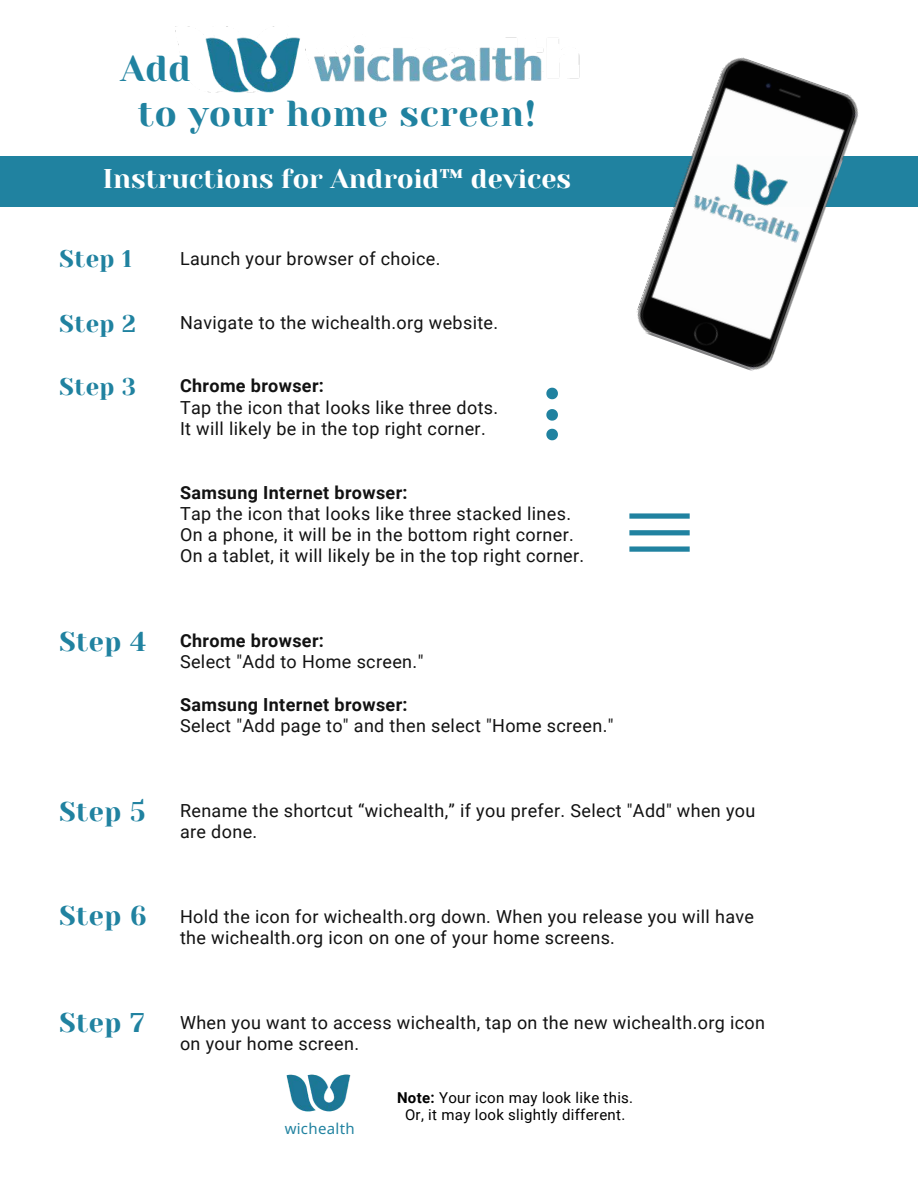
<style>
.page{position:relative;width:918px;height:1188px;background:#fff}
.page>*{position:absolute;margin:0;border:0;box-sizing:border-box;transform-origin:0 0}
.t1{font:36px "Yeseva One";letter-spacing:.02em;color:#2082a0}
.t2{font:27px "Yeseva One";color:#fff}
.t3{font:27px "Yeseva One";letter-spacing:.02em;color:#2082a0}
.t4{font:24px "Yeseva One";letter-spacing:.02em;color:#2082a0}
.t5{font:18px/21.1px "Roboto";letter-spacing:.02em;color:#121212}
.t6{font:700 18px "Roboto";letter-spacing:.02em;color:#121212}
.t7{font:15px/16.8px "Roboto";letter-spacing:.02em;color:#000;text-align:center}
.t8{font:15px "Noto Sans";letter-spacing:.02em;color:#2082a0}
.s1{font-weight:700}
</style>
<div class="page">
<img style="left:206px;top:37px;width:335px;height:56px">
<div style="left:0;top:156px;width:918px;height:51px;background:#2082a0"></div>
<svg style="left:629px;top:513px;width:61px;height:6px"></svg>
<svg style="left:629px;top:530px;width:61px;height:5px"></svg>
<svg style="left:629px;top:546px;width:61px;height:6px"></svg>
<svg style="left:546px;top:388px;width:12px;height:11px"></svg>
<svg style="left:546px;top:409px;width:12px;height:12px"></svg>
<svg style="left:546px;top:429px;width:12px;height:11px"></svg>
<img style="left:287px;top:1075px;width:64px;height:37px">
<img style="left:636px;top:57px;width:223px;height:314px">
<img style="left:691px;top:153px;width:124px;height:92px">
<h1 class="t1" style="left:120px;top:48px;width:72px">Add</h1>
<h1 class="t1" style="left:138px;top:93px;width:399px">to your home screen!</h1>
<h2 class="t2" style="left:103px;top:163px;width:470px">Instructions for Android™ devices</h2>
<h3 class="t4" style="left:60px;top:245px;width:74px">Step 1</h3>
<p class="t5" style="left:180px;top:248px;width:262px">Launch your browser of choice.</p>
<h3 class="t4" style="left:60px;top:310px;width:78px">Step 2</h3>
<p class="t5" style="left:180px;top:312px;width:320px">Navigate to the wichealth.org website.</p>
<h3 class="t4" style="left:60px;top:373px;width:78px">Step 3</h3>
<p class="t6" style="left:180px;top:376px;width:146px">Chrome browser:</p>
<p class="t5" style="left:180px;top:397px;width:320px">Tap the icon that looks like three dots.<br>It will likely be in the top right corner.</p>
<p class="t6" style="left:180px;top:482px;width:229px">Samsung Internet browser:</p>
<p class="t5" style="left:180px;top:503px;width:406px">Tap the icon that looks like three stacked lines.<br>On a phone, it will be in the bottom right corner.<br>On a tablet, it will likely be in the top right corner.</p>
<h2 class="t3" style="left:60px;top:626px;width:88px">Step 4</h2>
<p class="t6" style="left:180px;top:630px;width:146px">Chrome browser:</p>
<p class="t5" style="left:180px;top:651px;width:245px">Select "Add to Home screen."</p>
<p class="t6" style="left:180px;top:694px;width:229px">Samsung Internet browser:</p>
<p class="t5" style="left:180px;top:715px;width:435px">Select "Add page to" and then select "Home screen."</p>
<h2 class="t3" style="left:60px;top:796px;width:87px">Step 5</h2>
<p class="t5" style="left:180px;top:800px;width:577px">Rename the shortcut “wichealth,” if you prefer. Select "Add" when you are done.</p>
<h2 class="t3" style="left:60px;top:901px;width:89px">Step 6</h2>
<p class="t5" style="left:180px;top:906px;width:576px">Hold the icon for wichealth.org down. When you release you will have the wichealth.org icon on one of your home screens.</p>
<h2 class="t3" style="left:60px;top:1008px;width:86px">Step 7</h2>
<p class="t5" style="left:180px;top:1012px;width:587px">When you want to access wichealth, tap on the new wichealth.org icon on your home screen.</p>
<p class="t8" style="left:285px;top:1118px;width:71px">wichealth</p>
<p class="t7" style="left:397px;top:1089px;width:238px"><span class="s1">Note:</span> Your icon may look like this.<br>Or, it may look slightly different.</p>
</div>
